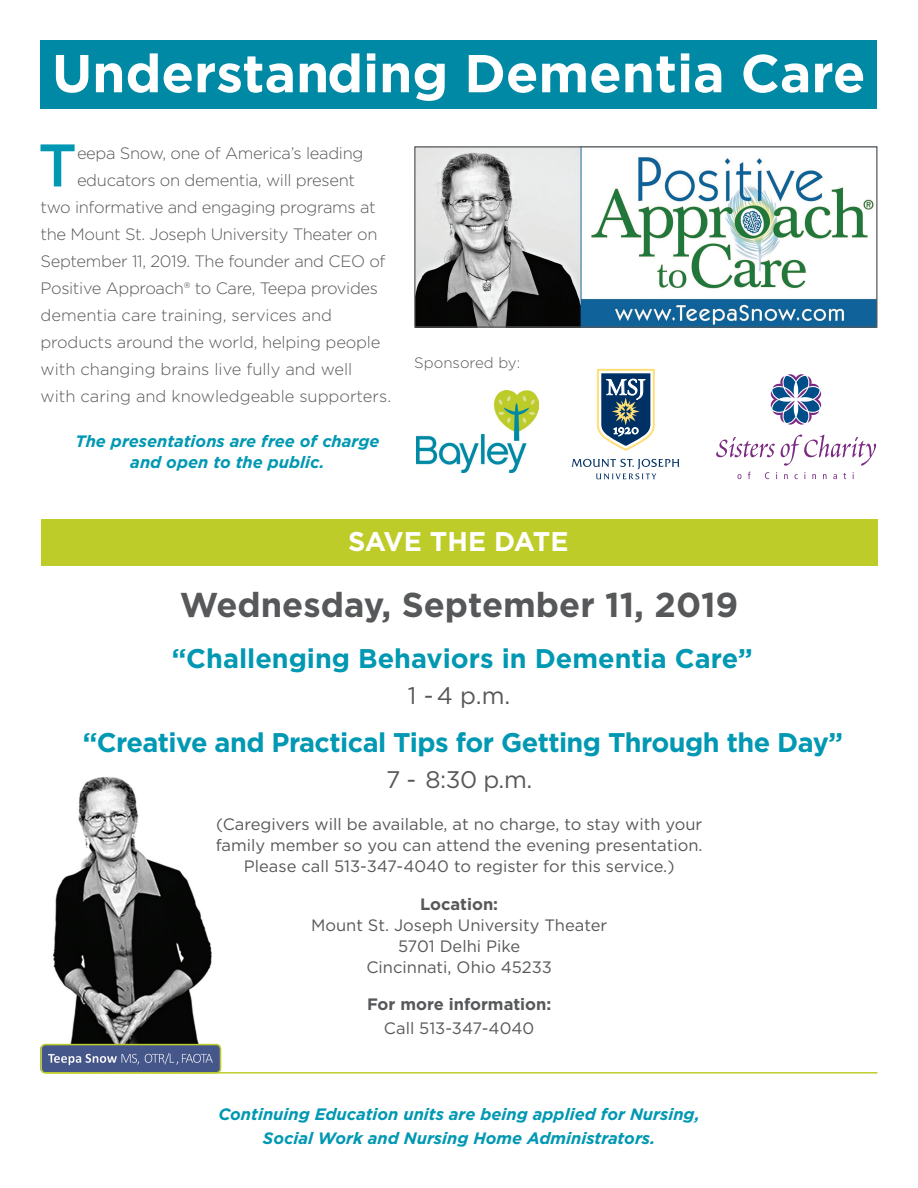
<style>
.page{position:relative;width:918px;height:1188px;background:#fff}
.page>*{position:absolute;margin:0;border:0;box-sizing:border-box;transform-origin:0 0}
.t1{font:500 60.15px "Gotham";color:#0098b2}
.t2{font:700 53.25px "Gotham";color:#fff}
.t3{font:700 34.5px "Gotham";color:#57585a}
.t4{font:700 27px "Gotham";letter-spacing:-.02em;color:#0098b2}
.t5{font:700 27px "Gotham";color:#0098b2}
.t6{font:700 27px "Gotham";letter-spacing:-.01em;color:#fff}
.t7{font:24px "Gotham";color:#57585a}
.t8{font:300 16.5px "Gotham";letter-spacing:-.02em;color:#57585a}
.t9{font:16.5px/21px "Gotham";color:#57585a;text-align:center}
.t10{font:italic 700 16.5px/21px "Gotham";color:#0098b2;text-align:center}
.t11{font:300 16.5px "Gotham";color:#57585a}
.t12{font:700 16.5px "Gotham";color:#57585a}
.t13{font:300 15px "Gotham";color:#57585a}
.s1{font-weight:700}
</style>
<div class="page">
<div style="left:40px;top:40px;width:838px;height:69px;background:#0089a5"></div>
<div style="left:41px;top:519px;width:837px;height:46px;background:#becc2a"></div>
<img style="left:416px;top:391px;width:123px;height:82px">
<svg style="left:572px;top:459px;width:107px;height:20px"></svg>
<svg style="left:597px;top:368px;width:58px;height:83px"></svg>
<img style="left:416px;top:148px;width:460px;height:178px">
<div style="left:414px;top:146px;width:464px;height:182px;border:1px solid #57585a"></div>
<svg style="left:771px;top:374px;width:50px;height:51px"></svg>
<svg style="left:716px;top:437px;width:59px;height:20px"></svg>
<svg style="left:781px;top:435px;width:95px;height:31px"></svg>
<svg style="left:738px;top:474px;width:4px;height:5px"></svg>
<svg style="left:748px;top:472px;width:3px;height:7px"></svg>
<svg style="left:765px;top:472px;width:4px;height:7px"></svg>
<svg style="left:784px;top:474px;width:4px;height:5px"></svg>
<svg style="left:812px;top:474px;width:4px;height:5px"></svg>
<svg style="left:823px;top:474px;width:4px;height:5px"></svg>
<svg style="left:833px;top:474px;width:4px;height:5px"></svg>
<svg style="left:843px;top:473px;width:3px;height:6px"></svg>
<img style="left:43px;top:777px;width:179px;height:294px">
<div style="left:40px;top:1044px;width:181px;height:30px;border:2px solid #becc2a;border-radius:4px"></div>
<hr style="left:45px;top:1072px;width:832px;height:2px;background:#becc2a">
<p class="t2" style="left:52px;top:38px;width:815px">Understanding Dementia Care</p>
<p class="t1" style="left:38px;top:126px;width:40px">T</p>
<p class="t8" style="left:77px;top:143px;width:288px">eepa Snow, one of America’s leading</p>
<p class="t8" style="left:77px;top:170px;width:280px">educators on dementia, will present</p>
<p class="t8" style="left:40px;top:197px;width:337px">two informative and engaging programs at</p>
<p class="t8" style="left:40px;top:224px;width:339px">the Mount St. Joseph University Theater on</p>
<p class="t8" style="left:40px;top:251px;width:347px">September 11, 2019. The founder and CEO of</p>
<p class="t8" style="left:40px;top:278px;width:339px">Positive Approach® to Care, Teepa provides</p>
<p class="t11" style="left:40px;top:305px;width:293px">dementia care training, services and</p>
<p class="t8" style="left:40px;top:332px;width:342px">products around the world, helping people</p>
<p class="t11" style="left:40px;top:359px;width:313px">with changing brains live fully and well</p>
<p class="t11" style="left:40px;top:386px;width:352px">with caring and knowledgeable supporters.</p>
<p class="t10" style="left:76px;top:431px;width:305px">The presentations are free of charge and open to the public.</p>
<p class="t13" style="left:414px;top:353px;width:108px">Sponsored by:</p>
<p class="t6" style="left:348px;top:524px;width:222px">SAVE THE DATE</p>
<p class="t3" style="left:180px;top:582px;width:560px">Wednesday, September 11, 2019</p>
<p class="t5" style="left:172px;top:641px;width:583px">“Challenging Behaviors in Dementia Care”</p>
<p class="t7" style="left:408px;top:681px;width:104px">1 -4 p.m.</p>
<p class="t4" style="left:83px;top:725px;width:762px">“Creative and Practical Tips for Getting Through the Day”</p>
<p class="t7" style="left:386px;top:765px;width:148px">7 - 8:30 p.m.</p>
<p class="t9" style="left:216px;top:814px;width:488px">(Caregivers will be available, at no charge, to stay with your family member so you can attend the evening presentation.<br>Please call 513-347-4040 to register for this service.)</p>
<p class="t9" style="left:311px;top:893px;width:298px"><span class="s1">Location:<br></span>Mount St. Joseph University Theater</p>
<p class="t9" style="left:398px;top:935px;width:124px">5701 Delhi Pike</p>
<p class="t9" style="left:366px;top:956px;width:187px">Cincinnati, Ohio 45233</p>
<p class="t12" style="left:367px;top:994px;width:186px">For more information:</p>
<p class="t9" style="left:384px;top:1018px;width:152px">Call 513-347-4040</p>
<p class="t10" style="left:218px;top:1102px;width:483px;line-height:24px">Continuing Education units are being applied for Nursing,<br>Social Work and Nursing Home Administrators.</p>
</div>
